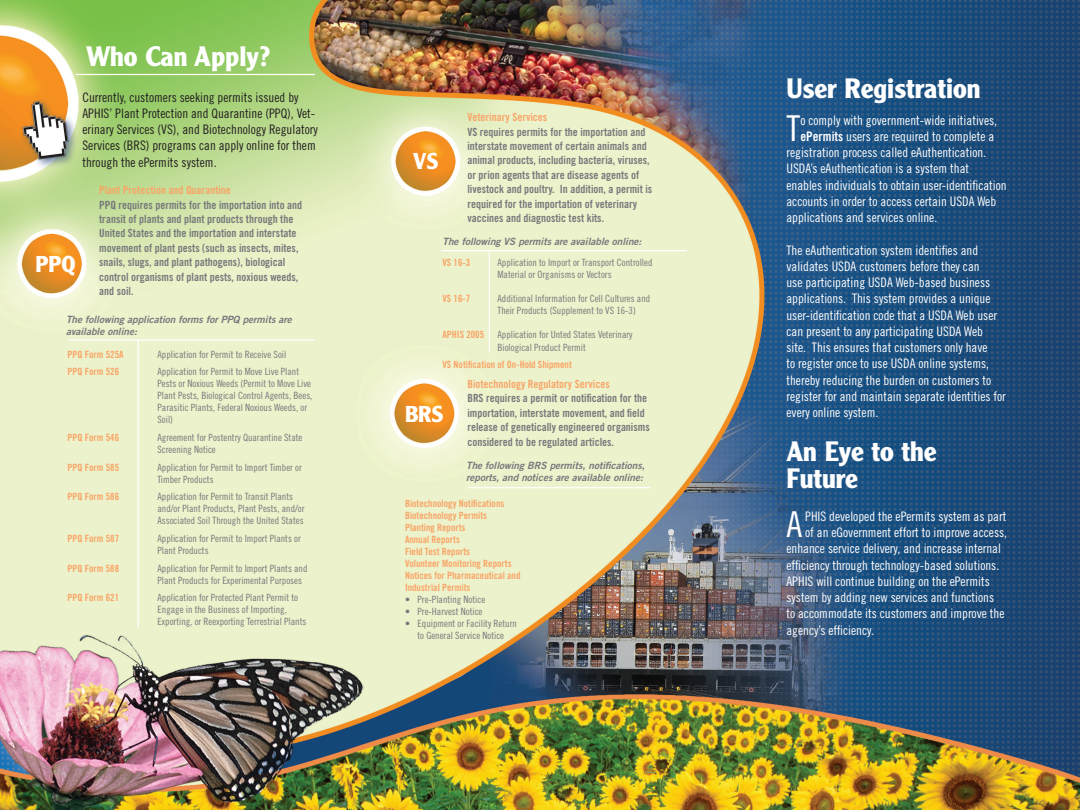
<style>
.page{position:relative;width:1080px;height:810px;background:#fff}
.page>*{position:absolute;margin:0;border:0;box-sizing:border-box;transform-origin:0 0}
.t1{font:35.62px "Trade Gothic Cond Eighteen";color:#fff}
.t2{font:700 27.5px/27.5px "Clearface Gothic LH";color:#fff}
.t3{font:700 22.5px "Clearface Gothic LH";color:#fff}
.t4{font:13.12px/16.2px "Trade Gothic Cond Eighteen";color:#fff}
.t5{font:13.12px/16.2px "Trade Gothic Cond Eighteen";color:#231f20}
.t6{font:11.25px/14.4px "Trade Gothic Bold Cond Twenty";color:#76787b}
.t7{font:11.25px "Trade Gothic Bold Cond Twenty";color:#f9a466}
.t8{font:10px/12px "Trade Gothic Cond Eighteen";color:#76787b}
.t9{font:10px/12px "Trade Gothic Bold Cond Twenty";color:#f9a466}
.t10{font:italic 10px/12.5px "Trade Gothic Bold Two";color:#76787b}
.s1{font-family:"Trade Gothic Bold Cond Twenty"}
</style>
<div class="page">
<img style="left:0;top:0;width:1080px;height:810px">
<hr style="left:76px;top:74px;width:239px;height:1px;background:#fff">
<hr style="left:69px;top:339px;width:246px;height:2px;background:#fff">
<hr style="left:138px;top:339px;width:1px;height:288px;background:#fff">
<hr style="left:489px;top:251px;width:1px;height:101px;background:#fff">
<hr style="left:442px;top:250px;width:245px;height:1px;background:#fff">
<hr style="left:467px;top:487px;width:184px;height:1px;background:#fff">
<h2 class="t2" style="left:86px;top:43px;width:185px">Who Can Apply?</h2>
<p class="t5" style="left:82px;top:89px;width:237px">Currently, customers seeking permits issued by APHIS’ Plant Protection and Quarantine (PPQ), Vet&shy;erinary Services (VS), and Biotechnology Regulatory Services (BRS) programs can apply online for them through the ePermits system.</p>
<h3 class="t3" style="left:36px;top:251px;width:41px">PPQ</h3>
<p class="t7" style="left:99px;top:183px;width:133px">Plant Protection and Quarantine</p>
<p class="t6" style="left:99px;top:197px;width:205px">PPQ requires permits for the importation into and transit of plants and plant products through the United States and the importation and interstate movement of plant pests (such as insects, mites, snails, slugs, and plant pathogens), biological control organisms of plant pests, noxious weeds, and soil.</p>
<p class="t10" style="left:66px;top:313px;width:230px">Thefollowingapplication formsforPPQ permitsare availableonline:</p>
<p class="t9" style="left:68px;top:348px;width:58px">PPQ Form 525A</p>
<p class="t8" style="left:158px;top:348px;width:130px">Application for Permit to Receive Soil</p>
<p class="t9" style="left:68px;top:366px;width:53px">PPQ Form 526</p>
<p class="t8" style="left:158px;top:366px;width:156px">Application for Permit to Move Live Plant Pests or Noxious Weeds (Permit to Move Live Plant Pests, Biological Control Agents, Bees, Parasitic Plants, Federal Noxious Weeds, or Soil)</p>
<p class="t9" style="left:68px;top:431px;width:53px">PPQ Form 546</p>
<p class="t8" style="left:158px;top:431px;width:146px">Agreement for Postentry Quarantine State<br>Screening Notice</p>
<p class="t9" style="left:68px;top:461px;width:53px">PPQ Form 585</p>
<p class="t8" style="left:158px;top:461px;width:146px">Application for Permit to Import Timber or<br>Timber Products</p>
<p class="t9" style="left:68px;top:491px;width:53px">PPQ Form 586</p>
<p class="t8" style="left:158px;top:491px;width:149px">Application for Permit to Transit Plants and/or Plant Products, Plant Pests, and/or<br>Associated Soil Through the United States</p>
<p class="t9" style="left:68px;top:532px;width:53px">PPQ Form 587</p>
<p class="t8" style="left:158px;top:532px;width:145px">Application for Permit to Import Plants or<br>Plant Products</p>
<p class="t9" style="left:68px;top:562px;width:53px">PPQ Form 588</p>
<p class="t8" style="left:158px;top:562px;width:151px">Application for Permit to Import Plants and<br>Plant Products for Experimental Purposes</p>
<p class="t9" style="left:68px;top:592px;width:53px">PPQ Form 621</p>
<p class="t8" style="left:158px;top:592px;width:150px">Application for Protected Plant Permit to<br>Engage in the Business of Importing,<br>Exporting, or Reexporting Terrestrial Plants</p>
<h3 class="t3" style="left:413px;top:148px;width:27px">VS</h3>
<p class="t7" style="left:467px;top:110px;width:81px">Veterinary Services</p>
<p class="t6" style="left:467px;top:124px;width:186px">VS requires permits for the importation and interstate movement of certain animals and animal products, including bacteria, viruses, or prion agents that are disease agents of livestock and poultry. In addition, a permit is required for the importation of veterinary vaccines and diagnostic test kits.</p>
<p class="t10" style="left:443px;top:235px;width:203px">ThefollowingVS permitsareavailableonline:</p>
<p class="t9" style="left:442px;top:256px;width:29px">VS 16-3</p>
<p class="t8" style="left:498px;top:256px;width:156px">Application to Import or Transport Controlled<br>Material or Organisms or Vectors</p>
<p class="t9" style="left:442px;top:292px;width:29px">VS 16-7</p>
<p class="t8" style="left:498px;top:292px;width:154px">Additional Information for Cell Cultures and<br>Their Products (Supplement to VS 16-3)</p>
<p class="t9" style="left:442px;top:328px;width:43px">APHIS 2005</p>
<p class="t8" style="left:498px;top:327px;width:137px;line-height:13.5px">Application for Unted States Veterinary<br>Biological Product Permit</p>
<p class="t9" style="left:442px;top:358px;width:131px">VS Notification of On-Hold Shipment</p>
<h3 class="t3" style="left:405px;top:401px;width:40px">BRS</h3>
<p class="t7" style="left:467px;top:377px;width:144px">Biotechnology Regulatory Services</p>
<p class="t6" style="left:467px;top:391px;width:184px">BRS requires a permit or notification for the importation, interstate movement, and field release of genetically engineered organisms considered to be regulated articles.</p>
<p class="t10" style="left:466px;top:459px;width:183px">ThefollowingBRS permits,notifications, reports,and noticesareavailableonline:</p>
<p class="t9" style="left:405px;top:498px;width:117px">Biotechnology Notifications<br>Biotechnology Permits<br>Planting Reports<br>Annual Reports<br>Field Test Reports<br>Volunteer Monitoring Reports<br>Notices for Pharmaceutical and<br>Industrial Permits</p>
<p class="t8" style="left:405px;top:593px;width:82px">• Pre-Planting Notice</p>
<p class="t8" style="left:405px;top:605px;width:79px">• Pre-Harvest Notice</p>
<p class="t8" style="left:405px;top:617px;width:113px;text-align:center">• Equipment or Facility Return to General Service Notice</p>
<h2 class="t2" style="left:786px;top:75px;width:196px">User Registration</h2>
<h1 class="t1" style="left:786px;top:107px;width:15px">T</h1>
<p class="t4" style="left:800px;top:112px;width:198px">o comply with government-wide initiatives,</p>
<p class="t4" style="left:800px;top:128px;width:195px"><span class="s1">ePermits</span> users are required to complete a</p>
<p class="t4" style="left:786px;top:144px;width:201px">registration process called eAuthentication.</p>
<p class="t4" style="left:786px;top:160px;width:184px">USDA’s eAuthentication is a system that</p>
<p class="t4" style="left:786px;top:177px;width:222px">enables individuals to obtain user-identification</p>
<p class="t4" style="left:786px;top:193px;width:211px">accounts in order to access certain USDA Web</p>
<p class="t4" style="left:786px;top:209px;width:152px">applications and services online.</p>
<p class="t4" style="left:786px;top:242px;width:221px">The eAuthentication system identifies and validates USDA customers before they can<br>use participating USDA Web-based business applications. This system provides a unique user-identification code that a USDA Web user can present to any participating USDA Web site. This ensures that customers only have<br>to register once to use USDA online systems, thereby reducing the burden on customers to register for and maintain separate identities for every online system.</p>
<h2 class="t2" style="left:786px;top:438px;width:152px">An Eye to the<br>Future</h2>
<h1 class="t1" style="left:786px;top:503px;width:17px">A</h1>
<p class="t4" style="left:805px;top:508px;width:203px">PHIS developed the ePermits system as part</p>
<p class="t4" style="left:805px;top:524px;width:203px">of an eGovernment effort to improve access,</p>
<p class="t4" style="left:786px;top:540px;width:216px">enhance service delivery, and increase internal</p>
<p class="t4" style="left:786px;top:557px;width:214px">efficiency through technology-based solutions.</p>
<p class="t4" style="left:786px;top:573px;width:205px">APHIS will continue building on the ePermits</p>
<p class="t4" style="left:786px;top:589px;width:209px">system by adding new services and functions</p>
<p class="t4" style="left:786px;top:605px;width:220px">to accommodate its customers and improve the</p>
<p class="t4" style="left:786px;top:622px;width:89px">agency’s efficiency.</p>
</div>
